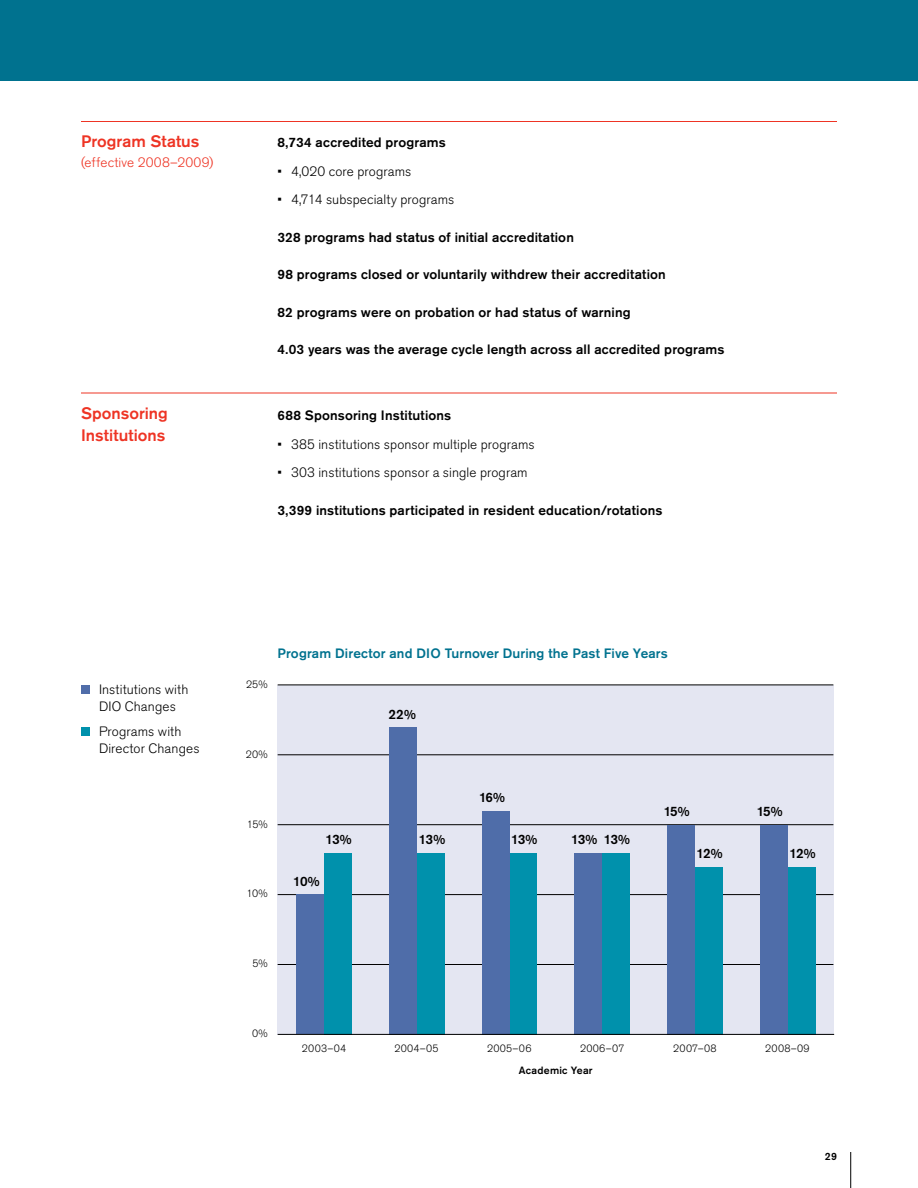
<style>
.page{position:relative;width:918px;height:1188px;background:#fff}
.page>*{position:absolute;margin:0;border:0;box-sizing:border-box;transform-origin:0 0}
.t1{font:500 16.5px/22.5px "Akzidenz Grotesk Pro";letter-spacing:.005em;color:#ee3424}
.t2{font:500 13.5px "Akzidenz Grotesk Pro";letter-spacing:.01em;color:#000}
.t3{font:300 13.5px/16.5px "Akzidenz Grotesk Pro";letter-spacing:.01em;color:#000}
.t4{font:500 13.5px "Akzidenz Grotesk Pro";letter-spacing:.01em;color:#00728f}
.t5{font:300 13.5px "Akzidenz Grotesk Pro";letter-spacing:.015em;color:#ee3424}
.t6{font:300 10.5px "Akzidenz Grotesk Pro";letter-spacing:.02em;color:#000}
.t7{font:500 10.5px "Akzidenz Grotesk Pro";letter-spacing:.02em;color:#000}
</style>
<div class="page">
<hr style="left:850px;top:1152px;width:1px;height:36px;background:#000">
<div style="left:0;top:0;width:918px;height:81px;background:#00728f"></div>
<hr style="left:81px;top:121px;width:756px;height:1px;background:#ee3424">
<hr style="left:81px;top:393px;width:756px;height:1px;background:#ee3424">
<div style="left:278px;top:685px;width:556px;height:349px;background:#e4e6f2"></div>
<hr style="left:278px;top:964px;width:555px;height:1px;background:#000">
<hr style="left:278px;top:894px;width:555px;height:1px;background:#000">
<hr style="left:278px;top:824px;width:555px;height:1px;background:#000">
<hr style="left:278px;top:755px;width:555px;height:1px;background:#000">
<hr style="left:278px;top:685px;width:555px;height:1px;background:#000">
<div style="left:324px;top:853px;width:28px;height:181px;background:#0091ac"></div>
<div style="left:417px;top:853px;width:28px;height:181px;background:#0091ac"></div>
<div style="left:510px;top:853px;width:27px;height:181px;background:#0091ac"></div>
<div style="left:602px;top:853px;width:28px;height:181px;background:#0091ac"></div>
<div style="left:695px;top:867px;width:28px;height:167px;background:#0091ac"></div>
<div style="left:788px;top:867px;width:28px;height:167px;background:#0091ac"></div>
<div style="left:296px;top:895px;width:28px;height:139px;background:#4f6da9"></div>
<div style="left:389px;top:727px;width:28px;height:307px;background:#4f6da9"></div>
<div style="left:482px;top:811px;width:28px;height:223px;background:#4f6da9"></div>
<div style="left:574px;top:853px;width:28px;height:181px;background:#4f6da9"></div>
<div style="left:667px;top:825px;width:28px;height:209px;background:#4f6da9"></div>
<div style="left:760px;top:825px;width:28px;height:209px;background:#4f6da9"></div>
<hr style="left:278px;top:1034px;width:556px;height:1px;background:#000">
<div style="left:81px;top:686px;width:9px;height:8px;background:#506da9"></div>
<div style="left:81px;top:728px;width:9px;height:8px;background:#0091ac"></div>
<p class="t1" style="left:81px;top:130px;width:120px">Program Status</p>
<p class="t5" style="left:81px;top:153px;width:134px">(effective 2008–2009)</p>
<p class="t1" style="left:81px;top:402px;width:88px">Sponsoring<br>Institutions</p>
<p class="t2" style="left:278px;top:134px;width:170px">8,734 accredited programs</p>
<p class="t3" style="left:278px;top:163px;width:135px">• 4,020 core programs</p>
<p class="t3" style="left:278px;top:191px;width:178px">• 4,714 subspecialty programs</p>
<p class="t2" style="left:278px;top:228px;width:298px">328 programs had status of initial accreditation</p>
<p class="t2" style="left:278px;top:266px;width:390px">98 programs closed or voluntarily withdrew their accreditation</p>
<p class="t2" style="left:278px;top:303px;width:355px">82 programs were on probation or had status of warning</p>
<p class="t2" style="left:278px;top:341px;width:449px">4.03 years was the average cycle length across all accredited programs</p>
<p class="t2" style="left:278px;top:407px;width:175px">688 Sponsoring Institutions</p>
<p class="t3" style="left:278px;top:436px;width:259px">• 385 institutions sponsor multiple programs</p>
<p class="t3" style="left:278px;top:464px;width:252px">• 303 institutions sponsor a single program</p>
<p class="t2" style="left:278px;top:501px;width:387px">3,399 institutions participated in resident education/rotations</p>
<p class="t3" style="left:99px;top:681px;width:91px">Institutions with<br>DIO Changes</p>
<p class="t3" style="left:99px;top:723px;width:102px">Programs with<br>Director Changes</p>
<p class="t6" style="left:246px;top:678px;width:23px">25%</p>
<p class="t4" style="left:278px;top:645px;width:392px">Program Director and DIO Turnover During the Past Five Years</p>
<p class="t2" style="left:389px;top:705px;width:29px">22%</p>
<p class="t6" style="left:246px;top:747px;width:23px">20%</p>
<p class="t6" style="left:247px;top:817px;width:23px">15%</p>
<p class="t6" style="left:246px;top:887px;width:23px">10%</p>
<p class="t2" style="left:479px;top:789px;width:27px">16%</p>
<p class="t2" style="left:325px;top:831px;width:28px">13%</p>
<p class="t2" style="left:419px;top:831px;width:28px">13%</p>
<p class="t2" style="left:511px;top:831px;width:28px">13%</p>
<p class="t2" style="left:604px;top:831px;width:28px">13%</p>
<p class="t2" style="left:571px;top:831px;width:28px">13%</p>
<p class="t2" style="left:293px;top:873px;width:28px">10%</p>
<p class="t2" style="left:664px;top:802px;width:27px">15%</p>
<p class="t2" style="left:757px;top:802px;width:27px">15%</p>
<p class="t2" style="left:696px;top:844px;width:28px">12%</p>
<p class="t2" style="left:789px;top:844px;width:28px">12%</p>
<p class="t6" style="left:252px;top:957px;width:17px">5%</p>
<p class="t6" style="left:252px;top:1026px;width:17px">0%</p>
<p class="t6" style="left:302px;top:1041px;width:46px">2003–04</p>
<p class="t6" style="left:394px;top:1041px;width:46px">2004–05</p>
<p class="t6" style="left:487px;top:1041px;width:46px">2005–06</p>
<p class="t6" style="left:580px;top:1041px;width:46px">2006–07</p>
<p class="t6" style="left:673px;top:1041px;width:45px">2007–08</p>
<p class="t6" style="left:765px;top:1041px;width:46px">2008–09</p>
<p class="t7" style="left:519px;top:1064px;width:75px">Academic Year</p>
<p class="t7" style="left:825px;top:1149px;width:14px">29</p>
</div>
